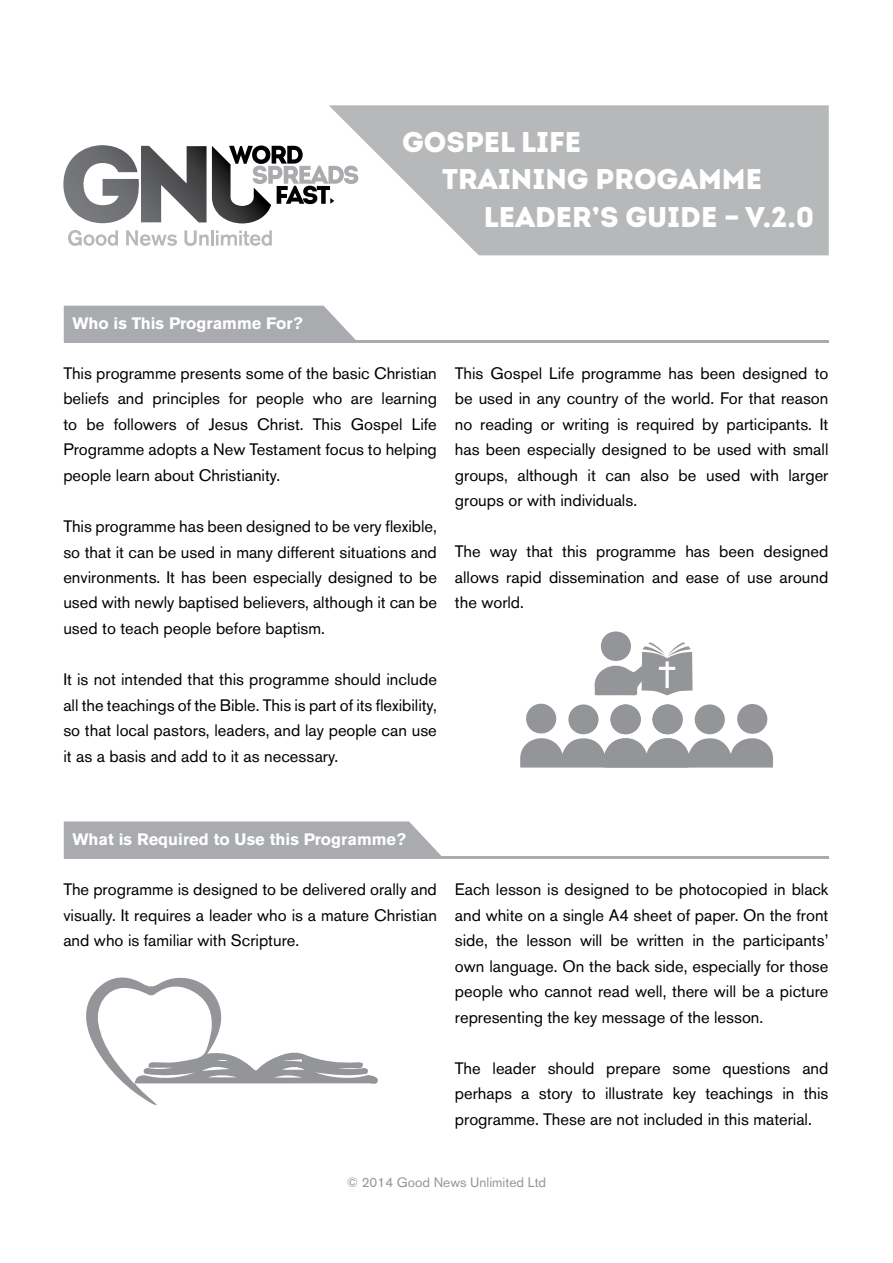
<style>
.page{position:relative;width:893px;height:1263px;background:#fff}
.page>*{position:absolute;margin:0;border:0;box-sizing:border-box;transform-origin:0 0}
.t1{font:28.5px "Intro Black Caps";color:#fff}
.t2{font:16.5px/25.5px "Akzidenz Grotesk BE";color:#000;text-align:justify}
.t3{font:700 16.5px "Akzidenz Grotesk BE";color:#fff}
.t4{font:13.5px "Akzidenz Grotesk BE";color:#939598}
</style>
<div class="page">
<svg style="left:329px;top:105px;width:500px;height:150px;background:#bfc0c2"></svg>
<div style="left:64px;top:306px;width:292px;height:34px;background:#a9abae"></div>
<div style="left:64px;top:821px;width:377px;height:35px;background:#a9abae"></div>
<hr style="left:64px;top:340px;width:764px;height:2px;background:#a9abae">
<hr style="left:64px;top:856px;width:764px;height:2px;background:#a9abae">
<svg style="left:68px;top:230px;width:50px;height:16px"></svg>
<svg style="left:126px;top:230px;width:51px;height:16px"></svg>
<svg style="left:184px;top:230px;width:25px;height:16px"></svg>
<hr style="left:211px;top:230px;width:3px;height:15px;background:#b6b8ba">
<svg style="left:216px;top:230px;width:56px;height:16px"></svg>
<svg style="left:63px;top:145px;width:295px;height:78px"></svg>
<div style="left:737px;top:704px;width:30px;height:30px;background:#939598;border-radius:50%"></div>
<svg style="left:653px;top:704px;width:30px;height:30px"></svg>
<div style="left:695px;top:704px;width:30px;height:30px;background:#939598;border-radius:50%"></div>
<svg style="left:520px;top:738px;width:253px;height:29px;background:#a2a4a7"></svg>
<div style="left:526px;top:704px;width:30px;height:29px;background:#939598;border-radius:50%"></div>
<div style="left:652px;top:704px;width:30px;height:30px;background:#939598;border-radius:50%"></div>
<div style="left:568px;top:704px;width:31px;height:30px;background:#939598;border-radius:50%"></div>
<div style="left:610px;top:704px;width:31px;height:30px;background:#939598;border-radius:50%"></div>
<div style="left:601px;top:631px;width:30px;height:30px;background:#939598;border-radius:50%"></div>
<svg style="left:594px;top:642px;width:98px;height:53px"></svg>
<svg style="left:86px;top:977px;width:292px;height:128px"></svg>
<p class="t3" style="left:72px;top:314px;width:232px">Who is This Programme For?</p>
<h1 class="t1" style="left:402px;top:123px;width:181px">GOSPEL Life</h1>
<h1 class="t1" style="left:442px;top:160px;width:321px">TRAINING PROGAMME</h1>
<h1 class="t1" style="left:484px;top:198px;width:332px">LEADER’S GUIDE – v.2.0</h1>
<p class="t2" style="left:63px;top:360px;width:375px">This programme presents some of the basic Christian beliefs and principles for people who are learning to be followers of Jesus Christ. This Gospel Life Programme adopts a New Testament focus to helping people learn about Christianity.</p>
<p class="t2" style="left:63px;top:513px;width:375px">This programme has been designed to be very flexible, so that it can be used in many different situations and environments. It has been especially designed to be used with newly baptised believers, although it can be used to teach people before baptism.</p>
<p class="t2" style="left:63px;top:666px;width:375px">It is not intended that this programme should include all the teachings of the Bible. This is part of its flexibility, so that local pastors, leaders, and lay people can use it as a basis and add to it as necessary.</p>
<p class="t2" style="left:455px;top:360px;width:375px">This Gospel Life programme has been designed to be used in any country of the world. For that reason no reading or writing is required by participants. It has been especially designed to be used with small groups, although it can also be used with larger groups or with individuals.</p>
<p class="t2" style="left:455px;top:539px;width:375px">The way that this programme has been designed allows rapid dissemination and ease of use around the world.</p>
<p class="t3" style="left:72px;top:830px;width:335px">What is Required to Use this Programme?</p>
<p class="t2" style="left:63px;top:876px;width:375px">The programme is designed to be delivered orally and visually. It requires a leader who is a mature Christian and who is familiar with Scripture.</p>
<p class="t2" style="left:455px;top:876px;width:375px">Each lesson is designed to be photocopied in black and white on a single A4 sheet of paper. On the front side, the lesson will be written in the participants’ own language. On the back side, especially for those people who cannot read well, there will be a picture representing the key message of the lesson.</p>
<p class="t2" style="left:455px;top:1055px;width:375px">The leader should prepare some questions and perhaps a story to illustrate key teachings in this programme. These are not included in this material.</p>
<p class="t4" style="left:347px;top:1174px;width:201px">© 2014 Good News Unlimited Ltd</p>
</div>
